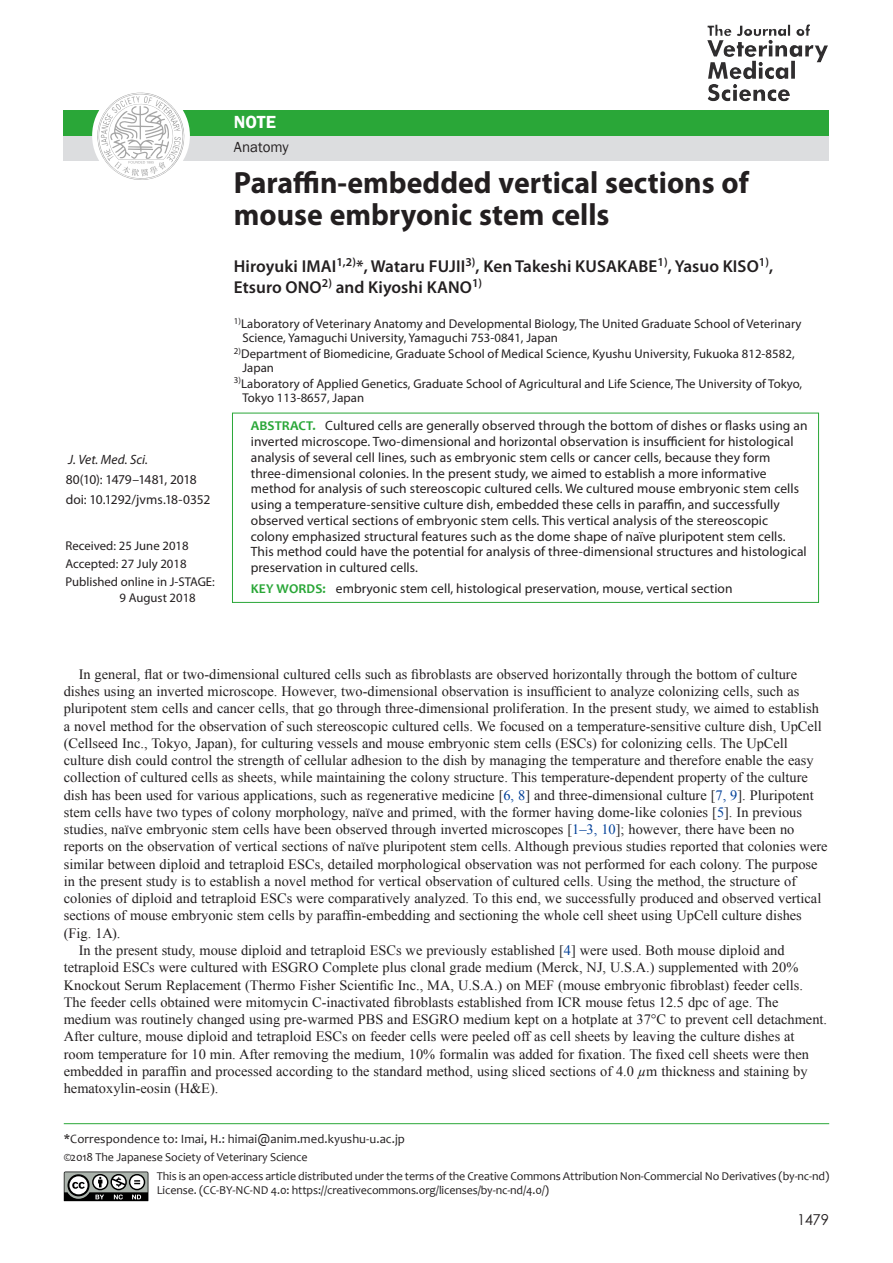
<style>
.page{position:relative;width:893px;height:1263px;background:#fff}
.page>*{position:absolute;margin:0;border:0;box-sizing:border-box;transform-origin:0 0}
.t1{font:700 30.75px/32.2px "Myriad Pro";color:#231f20}
.t2{font:600 18px "Franklin Gothic";color:#fff}
.t3{font:600 17.25px/21px "Myriad Pro";letter-spacing:.005em;color:#231f20}
.t4{font:15px "Franklin Gothic";color:#231f20}
.t5{font:15px "Century Gothic";color:#231f20}
.t6{font:14.25px "Times New Roman";color:#231f20}
.t7{font:13.5px/15.8px "Myriad Pro";letter-spacing:.005em;color:#231f20}
.t8{font:13.5px/20px "Myriad Pro";letter-spacing:-.02em;color:#231f20}
.t9{font:italic 13.5px "Myriad Pro";color:#231f20}
.t10{font:12.75px/14.2px "Myriad Pro";letter-spacing:.005em;color:#231f20}
.t11{font:12.75px "Candara";letter-spacing:.005em;color:#231f20}
.t12{font:12px/20px "Candara";letter-spacing:-.01em;color:#231f20}
.s1{font-family:"Candara";font-weight:700;color:#2aa738}
.s2{color:#003f98}
.s3{font-style:italic}
</style>
<div class="page">
<hr style="left:64px;top:1123px;width:765px;height:1px;background:#2aa738">
<div style="left:64px;top:136px;width:765px;height:25px;background:#dcdddf"></div>
<div style="left:64px;top:111px;width:765px;height:25px;background:#2aa738"></div>
<div style="left:92px;top:87px;width:98px;height:97px;background:#fff;border-radius:50%"></div>
<svg style="left:94px;top:92px;width:93px;height:88px"></svg>
<img style="left:707px;top:24px;width:106px;height:33px">
<div style="left:232px;top:413px;width:587px;height:190px;border:1px solid #2aa738"></div>
<svg style="left:64px;top:1171px;width:84px;height:30px"></svg>
<p class="t9" style="left:68px;top:452px;width:81px">J. Vet. Med. Sci.</p>
<p class="t8" style="left:66px;top:470px;width:146px">80(10): 1479–1481, 2018 doi: 10.1292/jvms.18-0352</p>
<p class="t10" style="left:66px;top:537px;width:151px;line-height:17.9px">Received: 25 June 2018<br>Accepted: 27 July 2018<br>Published online in J-STAGE:</p>
<p class="t10" style="left:120px;top:590px;width:78px">9 August 2018</p>
<p class="t2" style="left:234px;top:111px;width:44px">NOTE</p>
<p class="t4" style="left:234px;top:138px;width:56px">Anatomy</p>
<h1 class="t1" style="left:234px;top:165px;width:517px">Paraffin-embedded vertical sections of mouse embryonic stem cells</h1>
<p class="t3" style="left:234px;top:255px;width:541px">Hiroyuki IMAI<sup>1,2)</sup>*, Wataru FUJII<sup>3)</sup>, Ken Takeshi KUSAKABE<sup>1)</sup>, Yasuo KISO<sup>1)</sup>,<br>Etsuro ONO<sup>2)</sup> and Kiyoshi KANO<sup>1)</sup></p>
<p class="t10" style="left:242px;top:316px;width:561px;text-indent:-9px"><sup>1)</sup>Laboratory of Veterinary Anatomy and Developmental Biology, The United Graduate School of Veterinary<br>Science, Yamaguchi University, Yamaguchi 753-0841, Japan</p>
<p class="t10" style="left:242px;top:346px;width:554px;text-indent:-9px"><sup>2)</sup>Department of Biomedicine, Graduate School of Medical Science, Kyushu University, Fukuoka 812-8582,<br>Japan</p>
<p class="t10" style="left:242px;top:376px;width:561px;text-indent:-9px"><sup>3)</sup>Laboratory of Applied Genetics, Graduate School of Agricultural and Life Science, The University of Tokyo,<br>Tokyo 113-8657, Japan</p>
<p class="t7" style="left:251px;top:418px;width:558px"><span class="s1">ABSTRACT.</span> Cultured cells are generally observed through the bottom of dishes or flasks using an inverted microscope. Two-dimensional and horizontal observation is insufficient for histological analysis of several cell lines, such as embryonic stem cells or cancer cells, because they form three-dimensional colonies. In the present study, we aimed to establish a more informative method for analysis of such stereoscopic cultured cells. We cultured mouse embryonic stem cells using a temperature-sensitive culture dish, embedded these cells in paraffin, and successfully observed vertical sections of embryonic stem cells. This vertical analysis of the stereoscopic colony emphasized structural features such as the dome shape of naïve pluripotent stem cells.<br>This method could have the potential for analysis of three-dimensional structures and histological preservation in cultured cells.</p>
<p class="t7" style="left:251px;top:580px;width:483px"><span class="s1">KEY WORDS:</span> embryonic stem cell, histological preservation, mouse, vertical section</p>
<p class="t6" style="left:79px;top:664px;width:720px">In general, flat or two-dimensional cultured cells such as fibroblasts are observed horizontally through the bottom of culture</p>
<p class="t6" style="left:64px;top:682px;width:737px">dishes using an inverted microscope. However, two-dimensional observation is insufficient to analyze colonizing cells, such as</p>
<p class="t6" style="left:64px;top:699px;width:757px">pluripotent stem cells and cancer cells, that go through three-dimensional proliferation. In the present study, we aimed to establish</p>
<p class="t6" style="left:64px;top:716px;width:760px">a novel method for the observation of such stereoscopic cultured cells. We focused on a temperature-sensitive culture dish, UpCell</p>
<p class="t6" style="left:64px;top:733px;width:726px">(Cellseed Inc., Tokyo, Japan), for culturing vessels and mouse embryonic stem cells (ESCs) for colonizing cells. The UpCell</p>
<p class="t6" style="left:64px;top:751px;width:751px">culture dish could control the strength of cellular adhesion to the dish by managing the temperature and therefore enable the easy</p>
<p class="t6" style="left:64px;top:768px;width:746px">collection of cultured cells as sheets, while maintaining the colony structure. This temperature-dependent property of the culture</p>
<p class="t6" style="left:64px;top:785px;width:751px">dish has been used for various applications, such as regenerative medicine [<span class="s2">6, 8</span>] and three-dimensional culture [<span class="s2">7, 9</span>]. Pluripotent</p>
<p class="t6" style="left:64px;top:802px;width:740px">stem cells have two types of colony morphology, naïve and primed, with the former having dome-like colonies [<span class="s2">5</span>]. In previous</p>
<p class="t6" style="left:64px;top:820px;width:732px">studies, naïve embryonic stem cells have been observed through inverted microscopes [<span class="s2">1–3, 10</span>]; however, there have been no</p>
<p class="t6" style="left:64px;top:837px;width:765px">reports on the observation of vertical sections of naïve pluripotent stem cells. Although previous studies reported that colonies were</p>
<p class="t6" style="left:64px;top:854px;width:755px">similar between diploid and tetraploid ESCs, detailed morphological observation was not performed for each colony. The purpose</p>
<p class="t6" style="left:64px;top:871px;width:734px">in the present study is to establish a novel method for vertical observation of cultured cells. Using the method, the structure of</p>
<p class="t6" style="left:64px;top:889px;width:759px">colonies of diploid and tetraploid ESCs were comparatively analyzed. To this end, we successfully produced and observed vertical</p>
<p class="t6" style="left:64px;top:906px;width:740px">sections of mouse embryonic stem cells by paraffin-embedding and sectioning the whole cell sheet using UpCell culture dishes</p>
<p class="t6" style="left:64px;top:923px;width:58px">(Fig. 1A).</p>
<p class="t6" style="left:79px;top:941px;width:707px">In the present study, mouse diploid and tetraploid ESCs we previously established [<span class="s2">4</span>] were used. Both mouse diploid and</p>
<p class="t6" style="left:64px;top:958px;width:736px">tetraploid ESCs were cultured with ESGRO Complete plus clonal grade medium (Merck, NJ, U.S.A.) supplemented with 20%</p>
<p class="t6" style="left:64px;top:975px;width:741px">Knockout Serum Replacement (Thermo Fisher Scientific Inc., MA, U.S.A.) on MEF (mouse embryonic fibroblast) feeder cells.</p>
<p class="t6" style="left:64px;top:992px;width:716px">The feeder cells obtained were mitomycin C-inactivated fibroblasts established from ICR mouse fetus 12.5 dpc of age. The</p>
<p class="t6" style="left:64px;top:1010px;width:765px">medium was routinely changed using pre-warmed PBS and ESGRO medium kept on a hotplate at 37°C to prevent cell detachment.</p>
<p class="t6" style="left:64px;top:1027px;width:732px">After culture, mouse diploid and tetraploid ESCs on feeder cells were peeled off as cell sheets by leaving the culture dishes at</p>
<p class="t6" style="left:64px;top:1044px;width:747px">room temperature for 10 min. After removing the medium, 10% formalin was added for fixation. The fixed cell sheets were then</p>
<p class="t6" style="left:64px;top:1061px;width:745px">embedded in paraffin and processed according to the standard method, using sliced sections of 4.0 <span class="s3">µ</span>m thickness and staining by</p>
<p class="t6" style="left:64px;top:1079px;width:156px">hematoxylin-eosin (H&amp;E).</p>
<p class="t11" style="left:64px;top:1130px;width:343px">*Correspondence to: Imai, H.: himai@anim.med.kyushu-u.ac.jp</p>
<p class="t12" style="left:157px;top:1146px;width:674px;text-indent:-93px">©2018 The Japanese Society of Veterinary Science<br>This is an open-access article distributed under the terms of the Creative Commons Attribution Non-Commercial No Derivatives (by-nc-nd)</p>
<p class="t12" style="left:157px;top:1180px;width:394px">License. (CC-BY-NC-ND 4.0: https://creativecommons.org/licenses/by-nc-nd/4.0/)</p>
<p class="t5" style="left:797px;top:1209px;width:33px">1479</p>
</div>
